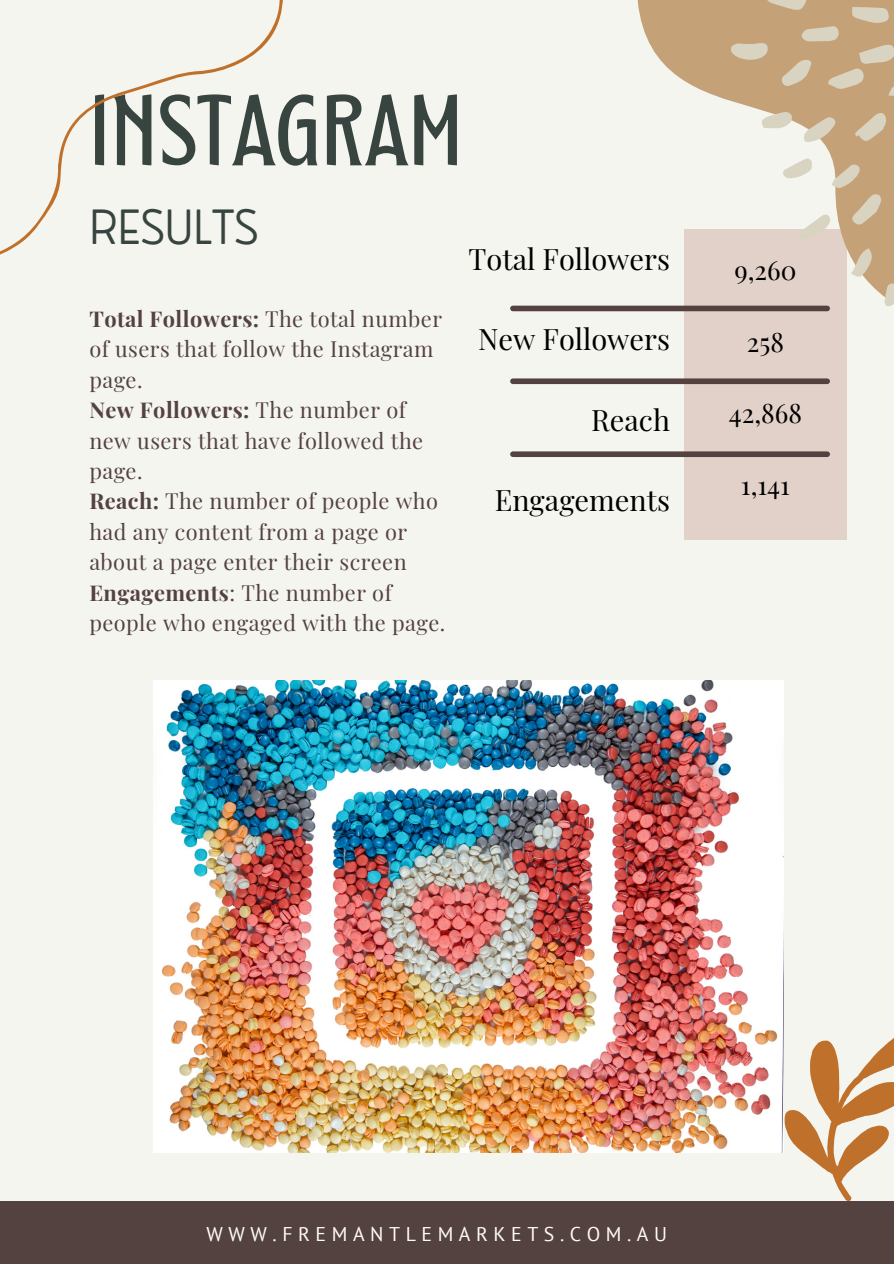
<style>
.page{position:relative;width:894px;height:1264px;background:#fff}
.page>*{position:absolute;margin:0;border:0;box-sizing:border-box;transform-origin:0 0}
.t1{font:81px "Montagna LTD";color:#374440}
.t2{font:300 46.05px "Nourd";color:#374440}
.t3{font:28.95px "Playfair Display";color:#000}
.t4{font:26.25px "Playfair Display";color:#000}
.t5{font:21.75px/30.3px "Playfair Display";letter-spacing:.02em;color:#544241}
.t6{font:19.8px "PT Sans";letter-spacing:.28em;color:#fffdf1}
.s1{font-weight:700}
</style>
<div class="page">
<div style="left:0;top:0;width:893px;height:1263px;background:#f5f5ef"></div>
<div style="left:0;top:1201px;width:893px;height:62px;background:#544241"></div>
<div style="left:684px;top:229px;width:162px;height:310px;background:#e2d1c8"></div>
<div style="left:512px;top:305px;width:315px;height:6px;background:#544241"></div>
<div style="left:512px;top:378px;width:315px;height:6px;background:#544241"></div>
<div style="left:512px;top:451px;width:315px;height:6px;background:#544241"></div>
<img style="left:153px;top:680px;width:630px;height:472px">
<svg style="left:626px;top:0;width:267px;height:317px"></svg>
<svg style="left:893px;top:129px;width:1px;height:41px"></svg>
<svg style="left:854px;top:111px;width:33px;height:32px"></svg>
<svg style="left:729px;top:0;width:164px;height:101px;background:#c8aa85"></svg>
<svg style="left:803px;top:116px;width:33px;height:28px"></svg>
<svg style="left:760px;top:111px;width:32px;height:18px"></svg>
<svg style="left:782px;top:158px;width:99px;height:82px"></svg>
<svg style="left:850px;top:247px;width:21px;height:31px"></svg>
<svg style="left:884px;top:283px;width:9px;height:23px"></svg>
<svg style="left:784px;top:1038px;width:109px;height:163px"></svg>
<svg style="left:0;top:0;width:283px;height:255px"></svg>
<h3 class="t1" style="left:89px;top:94px;width:374px">INSTAGRAM</h3>
<h3 class="t2" style="left:89px;top:198px;width:171px">RESULTS</h3>
<h3 class="t5" style="left:89px;top:303px;width:354px"><span class="s1">Total Followers:</span> The total number of users that follow the Instagram page.</h3>
<h3 class="t5" style="left:89px;top:394px;width:335px"><span class="s1">New Followers:</span> The number of new users that have followed the page.</h3>
<h3 class="t5" style="left:89px;top:485px;width:350px"><span class="s1">Reach:</span> The number of people who had any content from a page or about a page enter their screen<br><span class="s1">Engagements</span>: The number of</h3>
<h3 class="t5" style="left:89px;top:607px;width:357px">people who engaged with the page.</h3>
<h3 class="t3" style="left:468px;top:238px;width:203px">Total Followers</h3>
<p class="t3" style="left:478px;top:319px;width:193px">New Followers</p>
<p class="t3" style="left:591px;top:399px;width:80px">Reach</p>
<p class="t3" style="left:494px;top:480px;width:177px">Engagements</p>
<p class="t4" style="left:734px;top:252px;width:64px">9,260</p>
<p class="t4" style="left:746px;top:323px;width:39px">258</p>
<h1 class="t4" style="left:728px;top:395px;width:75px">42,868</h1>
<h2 class="t4" style="left:740px;top:466px;width:50px">1,141</h2>
<h3 class="t6" style="left:206px;top:1221px;width:462px">WWW.FREMANTLEMARKETS.COM.AU</h3>
</div>
